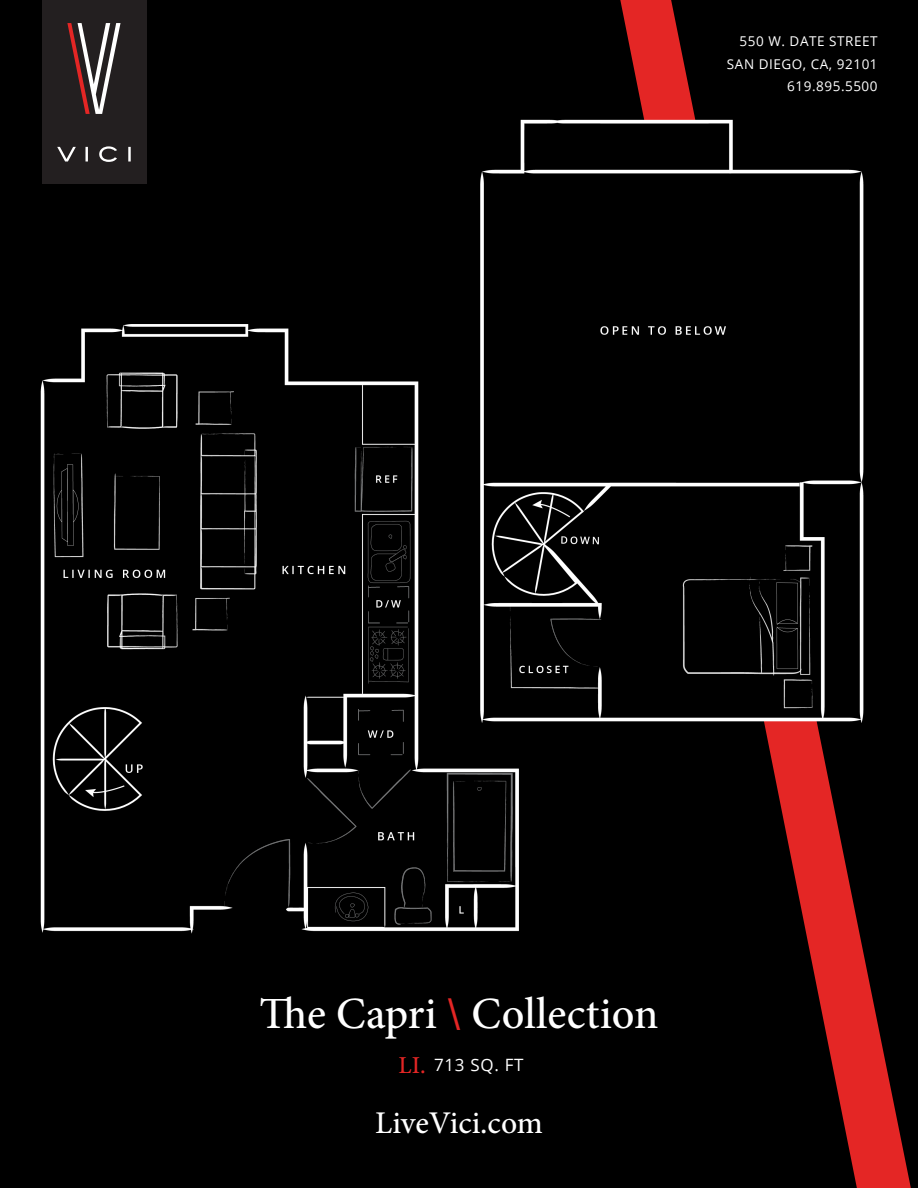
<style>
.page{position:relative;width:918px;height:1188px;background:#000}
.page>*{position:absolute;margin:0;border:0;box-sizing:border-box;transform-origin:0 0}
.t1{font:500 44.7px "Minion Pro";letter-spacing:.005em;color:#fff}
.t2{font:500 31.65px "Minion Pro";color:#fff}
.t3{font:500 24.3px "Minion Pro";color:#e42625}
.t4{font:16.95px "Open Sans";letter-spacing:.04em;color:#fff}
.t5{font:13.5px/22.5px "Open Sans";letter-spacing:.04em;color:#fff;text-align:right}
.s1{font-weight:700;color:#e42625}
</style>
<div class="page">
<div style="left:42px;top:0;width:105px;height:184px;background:#231f20"></div>
<svg style="left:67px;top:23px;width:54px;height:91px"></svg>
<svg style="left:57px;top:146px;width:74px;height:16px"></svg>
<svg style="left:620px;top:0;width:291px;height:1188px"></svg>
<img style="left:40px;top:324px;width:479px;height:610px">
<img style="left:381px;top:94px;width:530px;height:638px">
<p class="t5" style="left:727px;top:30px;width:152px">550 W. DATE STREET<br>SAN DIEGO, CA, 92101<br>619.895.5500</p>
<h1 class="t1" style="left:260px;top:983px;width:400px">The Capri <span class="s1">\</span> Collection</h1>
<p class="t3" style="left:399px;top:1049px;width:29px">LI.</p>
<p class="t4" style="left:434px;top:1053px;width:91px">713 SQ. FT</p>
<h2 class="t2" style="left:375px;top:1102px;width:169px">LiveVici.com</h2>
</div>
